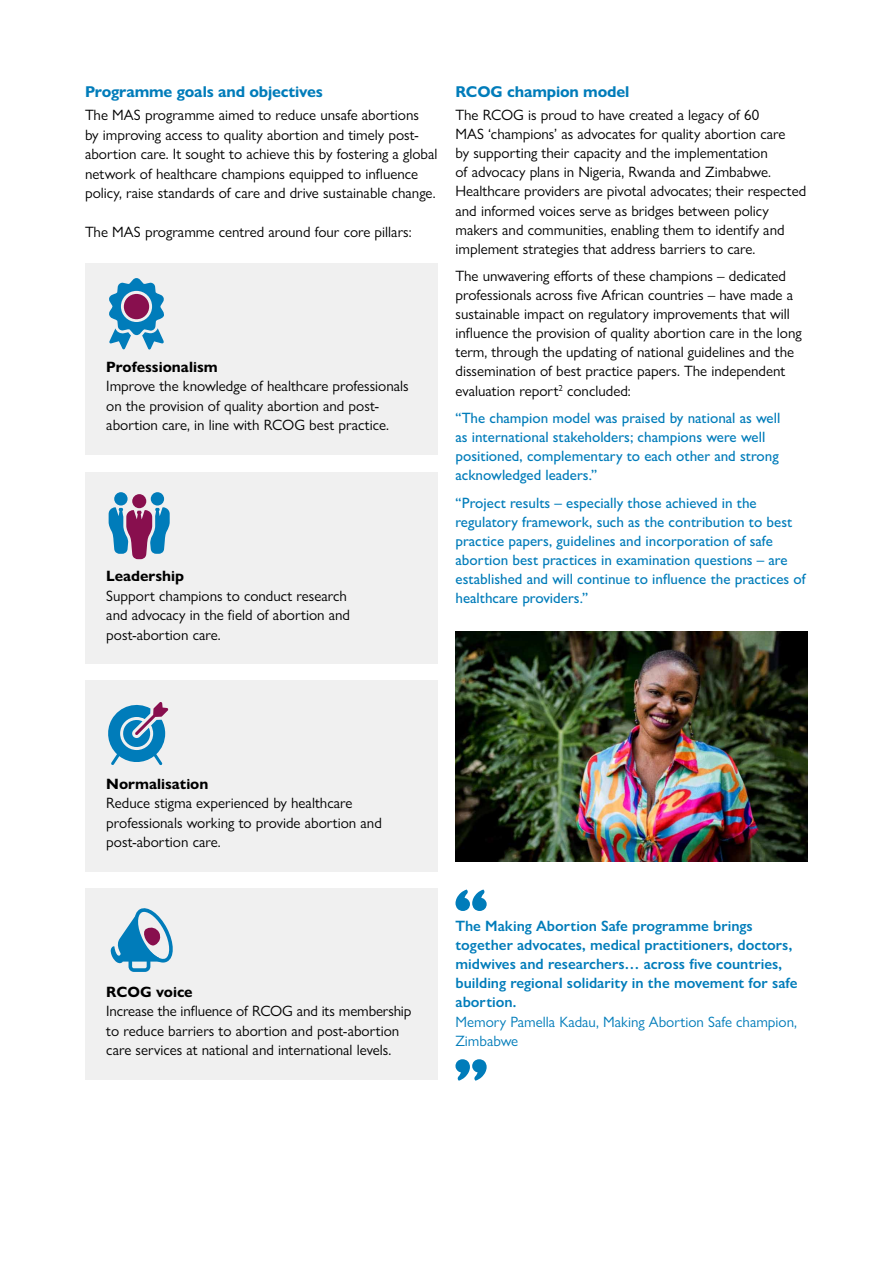
<style>
.page{position:relative;width:893px;height:1263px;background:#fff}
.page>*{position:absolute;margin:0;border:0;box-sizing:border-box;transform-origin:0 0}
._2__Subhead{font:700 15.75px "Gill Sans Nova";letter-spacing:-.01em;color:#007cba}
.t1{font:15px/19.5px "Gill Sans Nova";color:#000}
.t2{font:500 15px/19px "Gill Sans Nova";color:#007cba}
._3__Quotes{font:600 15px/19px "Gill Sans Nova";color:#007cba}
.s1{font-weight:700}
.s2{font-weight:400}
</style>
<div class="page">
<div style="left:85px;top:264px;width:352px;height:191px;background:#f0f0f0"></div>
<div style="left:85px;top:472px;width:352px;height:191px;background:#f0f0f0"></div>
<div style="left:85px;top:680px;width:352px;height:192px;background:#f0f0f0"></div>
<div style="left:85px;top:889px;width:352px;height:191px;background:#f0f0f0"></div>
<img style="left:455px;top:631px;width:353px;height:230px">
<svg style="left:455px;top:1059px;width:32px;height:22px"></svg>
<svg style="left:455px;top:889px;width:32px;height:22px"></svg>
<svg style="left:109px;top:278px;width:55px;height:71px"></svg>
<svg style="left:108px;top:702px;width:60px;height:63px"></svg>
<div style="left:132px;top:494px;width:14px;height:14px;background:#880f4e;border-radius:50%"></div>
<div style="left:151px;top:492px;width:13px;height:13px;background:#007cba;border-radius:50%"></div>
<div style="left:114px;top:492px;width:14px;height:13px;background:#007cba;border-radius:50%"></div>
<svg style="left:109px;top:507px;width:61px;height:52px"></svg>
<svg style="left:111px;top:908px;width:62px;height:64px"></svg>
<p class="_2__Subhead" style="left:85px;top:81px;width:239px">Programme goals and objectives</p>
<p class="t1" style="left:85px;top:105px;width:354px">The MAS programme aimed to reduce unsafe abortions<br>by improving access to quality abortion and timely post&shy;abortion care. It sought to achieve this by fostering a global network of healthcare champions equipped to influence policy, raise standards of care and drive sustainable change.</p>
<p class="t1" style="left:85px;top:222px;width:328px">The MAS programme centred around four core pillars:</p>
<p class="t1" style="left:106px;top:357px;width:304px"><span class="s1">Professionalism<br></span>Improve the knowledge of healthcare professionals on the provision of quality abortion and post&shy;abortion care, in line with RCOG best practice.</p>
<p class="t1" style="left:106px;top:566px;width:245px"><span class="s1">Leadership<br></span>Support champions to conduct research and advocacy in the field of abortion and post-abortion care.</p>
<p class="_2__Subhead" style="left:455px;top:81px;width:175px">RCOG champion model</p>
<p class="t1" style="left:455px;top:106px;width:352px;line-height:19px">The RCOG is proud to have created a legacy of 60<br>MAS ‘champions’ as advocates for quality abortion care<br>by supporting their capacity and the implementation<br>of advocacy plans in Nigeria, Rwanda and Zimbabwe.<br>Healthcare providers are pivotal advocates; their respected and informed voices serve as bridges between policy makers and communities, enabling them to identify and implement strategies that address barriers to care.</p>
<p class="t1" style="left:455px;top:266px;width:348px;line-height:19px">The unwavering efforts of these champions – dedicated professionals across five African countries – have made a sustainable impact on regulatory improvements that will influence the provision of quality abortion care in the long term, through the updating of national guidelines and the dissemination of best practice papers. The independent evaluation report<sup>2</sup> concluded:</p>
<p class="t2" style="left:455px;top:408px;width:326px">“The champion model was praised by national as well as international stakeholders; champions were well positioned, complementary to each other and strong acknowledged leaders.”</p>
<p class="t2" style="left:455px;top:493px;width:352px">“Project results – especially those achieved in the regulatory framework, such as the contribution to best practice papers, guidelines and incorporation of safe abortion best practices in examination questions – are established and will continue to influence the practices of healthcare providers.”</p>
<p class="t1" style="left:106px;top:774px;width:277px"><span class="s1">Normalisation<br></span>Reduce stigma experienced by healthcare professionals working to provide abortion and post-abortion care.</p>
<p class="t1" style="left:106px;top:982px;width:307px"><span class="s1">RCOG voice<br></span>Increase the influence of RCOG and its membership to reduce barriers to abortion and post-abortion care services at national and international levels.</p>
<p class="_3__Quotes" style="left:455px;top:916px;width:344px">The Making Abortion Safe programme brings together advocates, medical practitioners, doctors, midwives and researchers… across five countries, building regional solidarity in the movement for safe abortion.<br><span class="s2">Memory Pamella Kadau, Making Abortion Safe champion, Zimbabwe</span></p>
</div>
